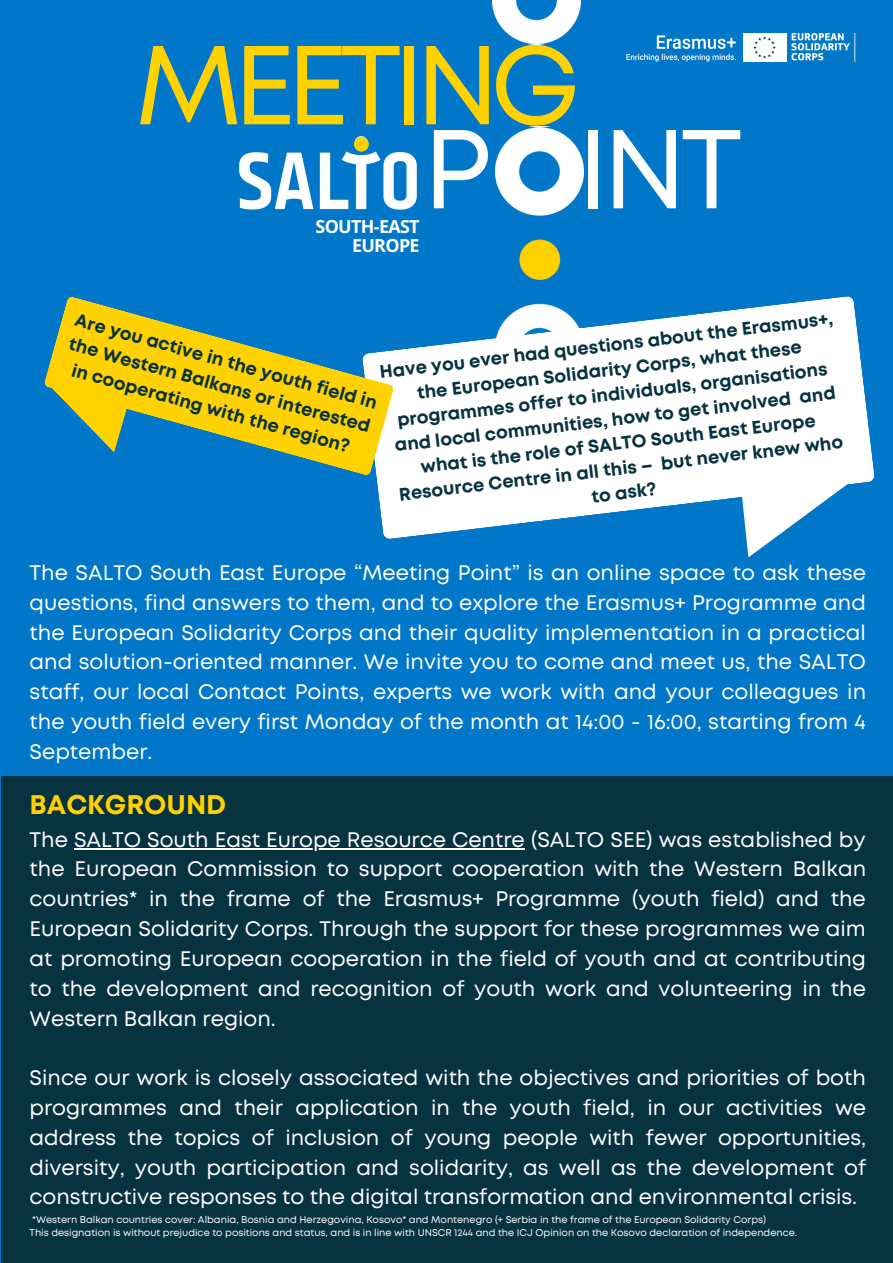
<style>
.page{position:relative;width:893px;height:1263px;background:#0077c8}
.page>*{position:absolute;margin:0;border:0;box-sizing:border-box;transform-origin:0 0}
.t1{font:111.82px "Mont";letter-spacing:-.08em;color:#ffd200}
.t2{font:111.75px "Mont";color:#fff}
.t3{font:700 27px "Mont";color:#ffd100}
.t4{font:21px/29.8px "Mont";color:#fff;text-align:justify}
.t5{font:700 18px/24.8px "Mont";color:#073240;text-align:center}
.t6{font:700 17.92px "Open Sans";letter-spacing:-.035em;color:#fff}
.t7{font:9.75px "Mont";color:#fff}
</style>
<div class="page">
<div style="left:1px;top:777px;width:892px;height:486px;background:#073240"></div>
<svg style="left:376px;top:296px;width:499px;height:243px;fill:#fff"></svg>
<svg style="left:732px;top:406px;width:139px;height:151px"></svg>
<svg style="left:44px;top:296px;width:350px;height:180px;fill:#ffd200"></svg>
<svg style="left:48px;top:361px;width:92px;height:92px"></svg>
<img style="left:495px;top:127px;width:88px;height:220px">
<img style="left:492px;top:0;width:88px;height:44px">
<img style="left:239px;top:137px;width:178px;height:73px">
<div style="left:354px;top:137px;width:15px;height:15px;background:#ffd100;border-radius:50%"></div>
<img style="left:791px;top:33px;width:64px;height:29px">
<div style="left:743px;top:33px;width:43px;height:29px;background:#fff"></div>
<svg style="left:753px;top:36px;width:22px;height:22px"></svg>
<img style="left:626px;top:35px;width:110px;height:27px">
<hr style="left:74px;top:848px;width:451px;height:1px;background:#fff">
<p class="t1" style="left:135px;top:43px;width:446px">MEETING</p>
<p class="t6" style="left:315px;top:213px;width:106px">SOUTH-EAST</p>
<p class="t6" style="left:352px;top:233px;width:69px">EUROPE</p>
<p class="t2" style="left:423px;top:127px;width:321px">P INT</p>
<p class="t5" style="left:78px;top:310px;width:314px;rotate:15deg">Are you active in the youth field in the Western Balkans or interested in cooperating with the region?</p>
<p class="t5" style="left:378px;top:362px;width:458px;rotate:-7deg">Have you ever had questions about the Erasmus+, the European Solidarity Corps, what these programmes offer to individuals, organisations and local communities, how to get involved and what is the role of SALTO South East Europe Resource Centre in all this – but never knew who to ask?</p>
<p class="t4" style="left:30px;top:559px;width:838px">The SALTO South East Europe “Meeting Point” is an online space to ask these questions, find answers to them, and to explore the Erasmus+ Programme and the European Solidarity Corps and their quality implementation in a practical and solution-oriented manner. We invite you to come and meet us, the SALTO staff, our local Contact Points, experts we work with and your colleagues in the youth field every first Monday of the month at 14:00 - 16:00, starting from 4<br>September.</p>
<p class="t3" style="left:30px;top:794px;width:198px">BACKGROUND</p>
<p class="t4" style="left:30px;top:826px;width:838px">The SALTO South East Europe Resource Centre (SALTO SEE) was established by the European Commission to support cooperation with the Western Balkan countries* in the frame of the Erasmus+ Programme (youth field) and the European Solidarity Corps. Through the support for these programmes we aim at promoting European cooperation in the field of youth and at contributing to the development and recognition of youth work and volunteering in the Western Balkan region.</p>
<p class="t4" style="left:30px;top:1064px;width:838px">Since our work is closely associated with the objectives and priorities of both programmes and their application in the youth field, in our activities we address the topics of inclusion of young people with fewer opportunities, diversity, youth participation and solidarity, as well as the development of constructive responses to the digital transformation and environmental crisis.</p>
<p class="t7" style="left:32px;top:1216px;width:735px">*Western Balkan countries cover: Albania, Bosnia and Herzegovina, Kosovo* and Montenegro (+ Serbia in the frame of the European Solidarity Corps)</p>
<p class="t7" style="left:30px;top:1229px;width:769px">This designation is without prejudice to positions and status, and is in line with UNSCR 1244 and the ICJ Opinion on the Kosovo declaration of independence.</p>
</div>
